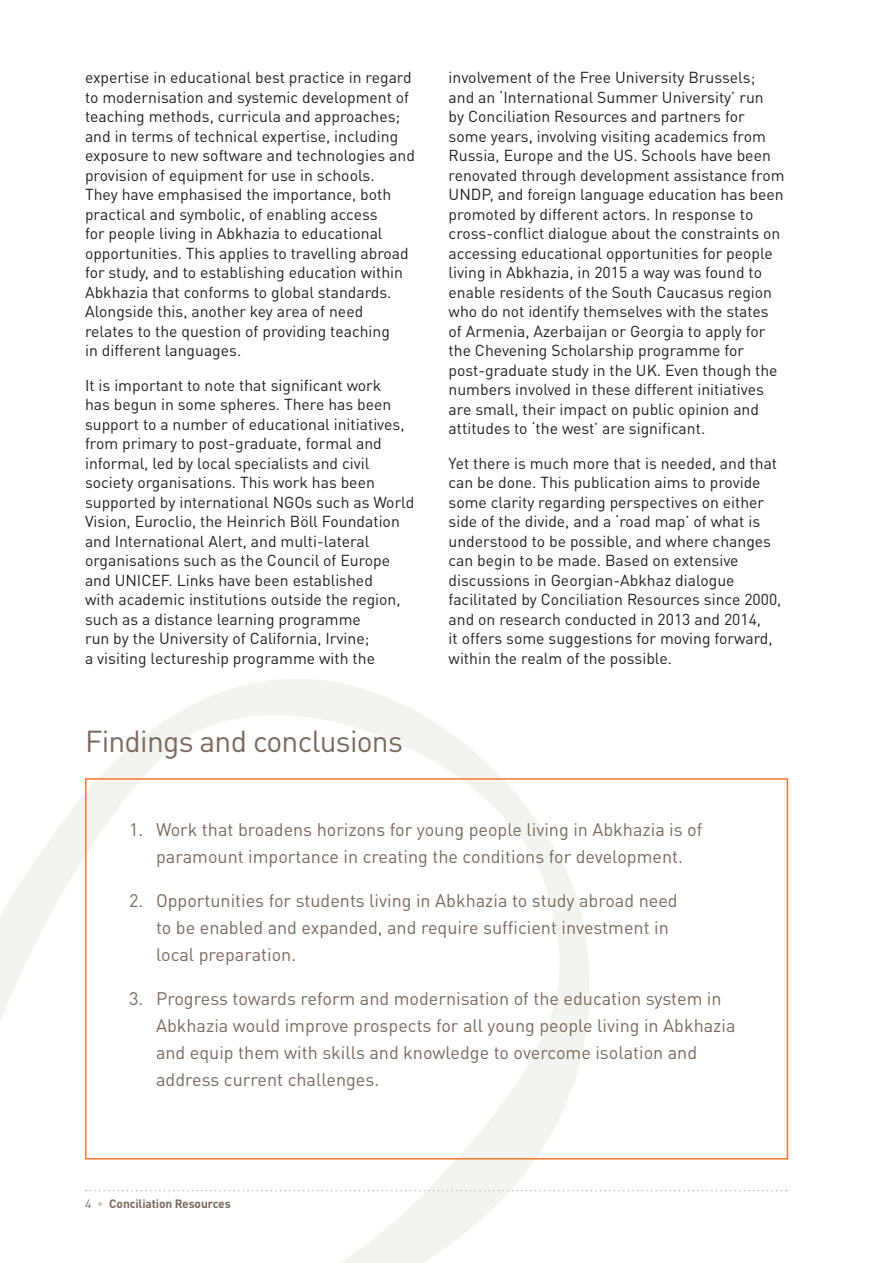
<style>
.page{position:relative;width:893px;height:1263px;background:#fff}
.page>*{position:absolute;margin:0;border:0;box-sizing:border-box;transform-origin:0 0}
.t1{font:30px "DIN Pro";letter-spacing:-.025em;color:#7a6a5d}
.t2{font:18px/27px "DIN Pro";color:#7a6a5d}
.t3{font:15.75px/19.5px "DIN Pro";color:#231f20}
.t4{font:700 12px "DIN Pro";letter-spacing:-.01em;color:#7a6a5d}
.s1{font-weight:400}
.s2{font-weight:400;color:#d0c8c0}
</style>
<div class="page">
<svg style="left:0;top:679px;width:594px;height:584px"></svg>
<svg style="left:86px;top:1190px;width:701px;height:1px"></svg>
<div style="left:85px;top:778px;width:703px;height:381px;border:2px solid #f4792a"></div>
<p class="t3" style="left:85px;top:66px;width:331px">expertise in educational best practice in regard to modernisation and systemic development of teaching methods, curricula and approaches; and in terms of technical expertise, including exposure to new software and technologies and provision of equipment for use in schools.<br>They have emphasised the importance, both practical and symbolic, of enabling access<br>for people living in Abkhazia to educational opportunities. This applies to travelling abroad for study, and to establishing education within Abkhazia that conforms to global standards.<br>Alongside this, another key area of need relates to the question of providing teaching<br>in different languages.</p>
<p class="t3" style="left:85px;top:374px;width:331px">It is important to note that significant work<br>has begun in some spheres. There has been support to a number of educational initiatives, from primary to post-graduate, formal and informal, led by local specialists and civil society organisations. This work has been supported by international NGOs such as World Vision, Euroclio, the Heinrich Böll Foundation and International Alert, and multi-lateral organisations such as the Council of Europe and UNICEF. Links have been established<br>with academic institutions outside the region, such as a distance learning programme<br>run by the University of California, Irvine;<br>a visiting lectureship programme with the</p>
<h1 class="t1" style="left:85px;top:718px;width:319px">Findings and conclusions</h1>
<p class="t3" style="left:449px;top:66px;width:337px">involvement of the Free University Brussels; and an ‘International Summer University’ run<br>by Conciliation Resources and partners for some years, involving visiting academics from Russia, Europe and the US. Schools have been renovated through development assistance from UNDP, and foreign language education has been promoted by different actors. In response to cross-conflict dialogue about the constraints on accessing educational opportunities for people living in Abkhazia, in 2015 a way was found to enable residents of the South Caucasus region who do not identify themselves with the states of Armenia, Azerbaijan or Georgia to apply for the Chevening Scholarship programme for post-graduate study in the UK. Even though the numbers involved in these different initiatives are small, their impact on public opinion and attitudes to ‘the west’ are significant.</p>
<p class="t3" style="left:449px;top:452px;width:334px">Yet there is much more that is needed, and that can be done. This publication aims to provide some clarity regarding perspectives on either side of the divide, and a ‘road map’ of what is understood to be possible, and where changes can begin to be made. Based on extensive discussions in Georgian-Abkhaz dialogue facilitated by Conciliation Resources since 2000, and on research conducted in 2013 and 2014,<br>it offers some suggestions for moving forward, within the realm of the possible.</p>
<p class="t2" style="left:129px;top:814px;width:575px;text-align:center">1. Work that broadens horizons for young people living in Abkhazia is of paramount importance in creating the conditions for development.</p>
<p class="t2" style="left:156px;top:885px;width:523px;text-indent:-27px">2. Opportunities for students living in Abkhazia to study abroad need to be enabled and expanded, and require sufficient investment in local preparation.</p>
<p class="t2" style="left:156px;top:983px;width:581px;text-indent:-27px">3. Progress towards reform and modernisation of the education system in Abkhazia would improve prospects for all young people living in Abkhazia and equip them with skills and knowledge to overcome isolation and address current challenges.</p>
<p class="t4" style="left:85px;top:1194px;width:147px"><span class="s1">4</span> <span class="s2">•</span> Conciliation Resources</p>
</div>
